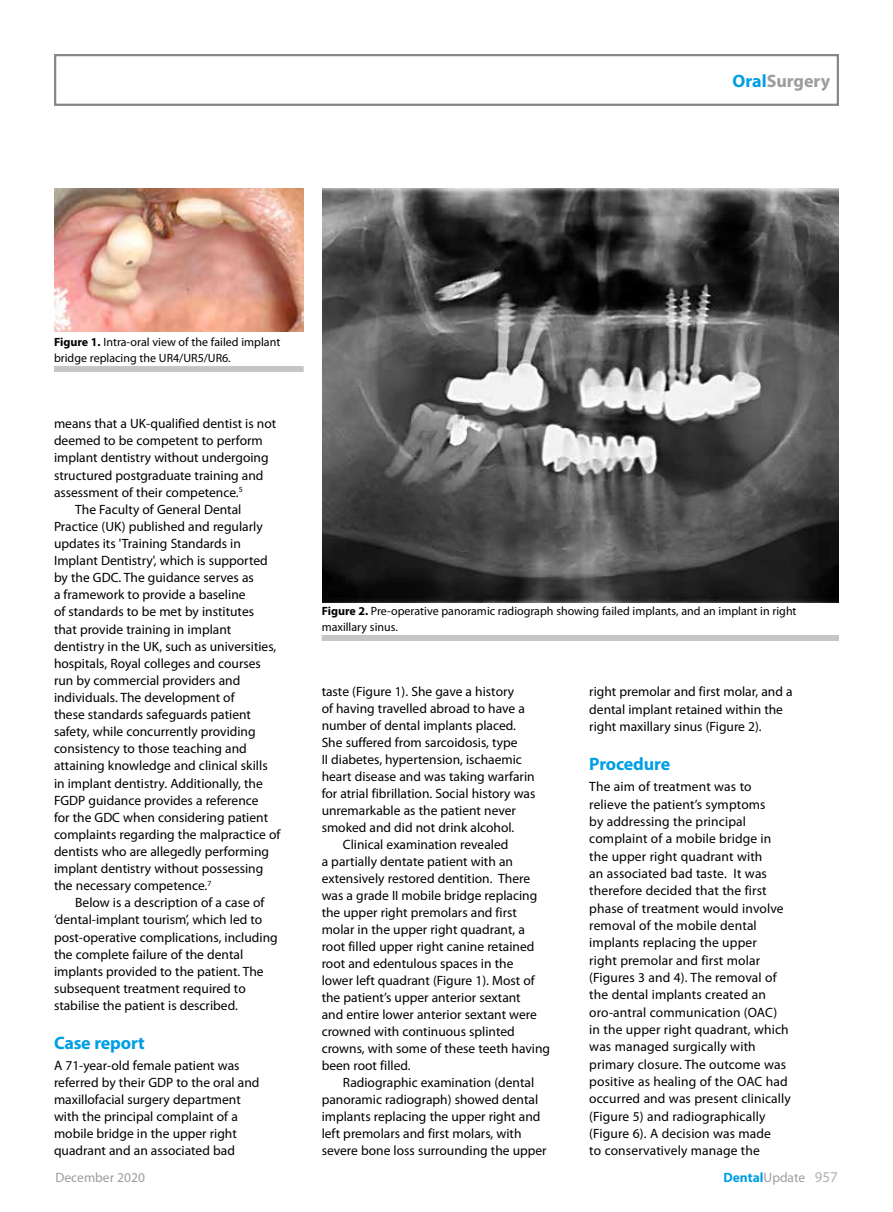
<style>
.page{position:relative;width:893px;height:1212px;background:#fff}
.page>*{position:absolute;margin:0;border:0;box-sizing:border-box;transform-origin:0 0}
.t1{font:700 18px "Myriad Pro";letter-spacing:-.01em;color:#009fe3}
.t2{font:700 18px "Myriad Pro";color:#9d9d9c}
.t3{font:13.5px/17.4px "Myriad Pro";color:#000}
.t4{font:700 13.5px "Myriad Pro";color:#009fe3}
.t5{font:13.5px "Myriad Pro";color:#9d9d9c}
.t6{font:12px/15.8px "Myriad Pro";color:#000}
.s1{color:#009fe3}
.s2{font-weight:700}
.s3{font-weight:400;color:#9d9d9c}
.s4{font-weight:400;font-size:15px;color:#b3b2b2}
</style>
<div class="page">
<div style="left:54px;top:54px;width:785px;height:52px;border:2px solid #878787"></div>
<img style="left:54px;top:189px;width:250px;height:142px">
<div style="left:54px;top:366px;width:250px;height:6px;background:#c6c6c6"></div>
<img style="left:322px;top:189px;width:517px;height:414px">
<div style="left:322px;top:635px;width:517px;height:6px;background:#c6c6c6"></div>
<h1 class="t2" style="left:733px;top:69px;width:99px"><span class="s1">Oral</span>Surgery</h1>
<p class="t6" style="left:54px;top:334px;width:228px"><span class="s2">Figure 1.</span> Intra-oral view of the failed implant bridge replacing the UR4/UR5/UR6.</p>
<p class="t3" style="left:54px;top:415px;width:224px">means that a UK-qualified dentist is not</p>
<p class="t3" style="left:54px;top:432px;width:210px">deemed to be competent to perform</p>
<p class="t3" style="left:54px;top:449px;width:216px">implant dentistry without undergoing</p>
<p class="t3" style="left:54px;top:466px;width:211px">structured postgraduate training and</p>
<p class="t3" style="left:54px;top:483px;width:190px">assessment of their competence.<sup>5</sup></p>
<p class="t3" style="left:75px;top:500px;width:168px">The Faculty of General Dental</p>
<p class="t3" style="left:54px;top:517px;width:210px">Practice (UK) published and regularly</p>
<p class="t3" style="left:54px;top:534px;width:188px">updates its 'Training Standards in</p>
<p class="t3" style="left:54px;top:552px;width:215px">Implant Dentistry', which is supported</p>
<p class="t3" style="left:54px;top:569px;width:201px">by the GDC. The guidance serves as</p>
<p class="t3" style="left:54px;top:586px;width:193px">a framework to provide a baseline</p>
<p class="t3" style="left:54px;top:603px;width:202px">of standards to be met by institutes</p>
<p class="t3" style="left:54px;top:620px;width:179px">that provide training in implant</p>
<p class="t3" style="left:54px;top:637px;width:224px">dentistry in the UK, such as universities,</p>
<p class="t3" style="left:54px;top:654px;width:208px">hospitals, Royal colleges and courses</p>
<p class="t3" style="left:54px;top:671px;width:188px">run by commercial providers and</p>
<p class="t3" style="left:54px;top:688px;width:182px">individuals. The development of</p>
<p class="t3" style="left:54px;top:706px;width:198px">these standards safeguards patient</p>
<p class="t3" style="left:54px;top:723px;width:203px">safety, while concurrently providing</p>
<p class="t3" style="left:54px;top:740px;width:194px">consistency to those teaching and</p>
<p class="t3" style="left:54px;top:757px;width:215px">attaining knowledge and clinical skills</p>
<p class="t3" style="left:54px;top:774px;width:210px">in implant dentistry. Additionally, the</p>
<p class="t3" style="left:54px;top:791px;width:206px">FGDP guidance provides a reference</p>
<p class="t3" style="left:54px;top:808px;width:216px">for the GDC when considering patient</p>
<p class="t3" style="left:54px;top:825px;width:228px">complaints regarding the malpractice of</p>
<p class="t3" style="left:54px;top:842px;width:217px">dentists who are allegedly performing</p>
<p class="t3" style="left:54px;top:859px;width:211px">implant dentistry without possessing</p>
<p class="t3" style="left:54px;top:877px;width:159px">the necessary competence.<sup>7</sup></p>
<p class="t3" style="left:75px;top:894px;width:191px">Below is a description of a case of</p>
<p class="t3" style="left:54px;top:911px;width:210px">‘dental-implant tourism’, which led to</p>
<p class="t3" style="left:54px;top:928px;width:225px">post-operative complications, including</p>
<p class="t3" style="left:54px;top:945px;width:191px">the complete failure of the dental</p>
<p class="t3" style="left:54px;top:962px;width:211px">implants provided to the patient. The</p>
<p class="t3" style="left:54px;top:979px;width:193px">subsequent treatment required to</p>
<p class="t3" style="left:54px;top:996px;width:185px">stabilise the patient is described.</p>
<h1 class="t1" style="left:54px;top:1031px;width:92px">Case report</h1>
<p class="t3" style="left:54px;top:1056px;width:207px">A 71-year-old female patient was referred by their GDP to the oral and maxillofacial surgery department with the principal complaint of a mobile bridge in the upper right quadrant and an associated bad</p>
<p class="t6" style="left:322px;top:603px;width:476px"><span class="s2">Figure 2.</span> Pre-operative panoramic radiograph showing failed implants, and an implant in right maxillary sinus.</p>
<p class="t3" style="left:322px;top:683px;width:194px">taste (Figure 1). She gave a history</p>
<p class="t3" style="left:322px;top:700px;width:205px">of having travelled abroad to have a</p>
<p class="t3" style="left:322px;top:717px;width:196px">number of dental implants placed.</p>
<p class="t3" style="left:322px;top:734px;width:197px">She suffered from sarcoidosis, type</p>
<p class="t3" style="left:322px;top:751px;width:202px">II diabetes, hypertension, ischaemic</p>
<p class="t3" style="left:322px;top:768px;width:215px">heart disease and was taking warfarin</p>
<p class="t3" style="left:322px;top:785px;width:215px">for atrial fibrillation. Social history was</p>
<p class="t3" style="left:322px;top:802px;width:196px">unremarkable as the patient never</p>
<p class="t3" style="left:322px;top:819px;width:194px">smoked and did not drink alcohol.</p>
<p class="t3" style="left:343px;top:836px;width:167px">Clinical examination revealed</p>
<p class="t3" style="left:322px;top:853px;width:193px">a partially dentate patient with an</p>
<p class="t3" style="left:322px;top:870px;width:210px">extensively restored dentition. There</p>
<p class="t3" style="left:322px;top:887px;width:217px">was a grade II mobile bridge replacing</p>
<p class="t3" style="left:322px;top:904px;width:197px">the upper right premolars and first</p>
<p class="t3" style="left:322px;top:921px;width:205px">molar in the upper right quadrant, a</p>
<p class="t3" style="left:322px;top:938px;width:214px">root filled upper right canine retained</p>
<p class="t3" style="left:322px;top:955px;width:193px">root and edentulous spaces in the</p>
<p class="t3" style="left:322px;top:972px;width:215px">lower left quadrant (Figure 1). Most of</p>
<p class="t3" style="left:322px;top:989px;width:201px">the patient’s upper anterior sextant</p>
<p class="t3" style="left:322px;top:1006px;width:217px">and entire lower anterior sextant were</p>
<p class="t3" style="left:322px;top:1023px;width:195px">crowned with continuous splinted</p>
<p class="t3" style="left:322px;top:1040px;width:230px">crowns, with some of these teeth having</p>
<p class="t3" style="left:322px;top:1057px;width:91px">been root filled.</p>
<p class="t3" style="left:343px;top:1074px;width:193px">Radiographic examination (dental</p>
<p class="t3" style="left:322px;top:1091px;width:218px">panoramic radiograph) showed dental</p>
<p class="t3" style="left:322px;top:1108px;width:220px">implants replacing the upper right and</p>
<p class="t3" style="left:322px;top:1125px;width:201px">left premolars and first molars, with</p>
<p class="t3" style="left:322px;top:1142px;width:227px">severe bone loss surrounding the upper</p>
<p class="t3" style="left:589px;top:683px;width:205px">right premolar and first molar, and a dental implant retained within the right maxillary sinus (Figure 2).</p>
<h1 class="t1" style="left:589px;top:752px;width:82px">Procedure</h1>
<p class="t3" style="left:589px;top:778px;width:203px">The aim of treatment was to relieve the patient’s symptoms<br>by addressing the principal complaint of a mobile bridge in the upper right quadrant with<br>an associated bad taste. It was therefore decided that the first phase of treatment would involve removal of the mobile dental implants replacing the upper<br>right premolar and first molar (Figures 3 and 4). The removal of the dental implants created an oro-antral communication (OAC) in the upper right quadrant, which was managed surgically with primary closure. The outcome was positive as healing of the OAC had occurred and was present clinically (Figure 5) and radiographically (Figure 6). A decision was made<br>to conservatively manage the</p>
<p class="t5" style="left:56px;top:1168px;width:91px">December 2020</p>
<p class="t4" style="left:723px;top:1168px;width:116px">Dental<span class="s3">Update</span> <span class="s4">957</span></p>
</div>
